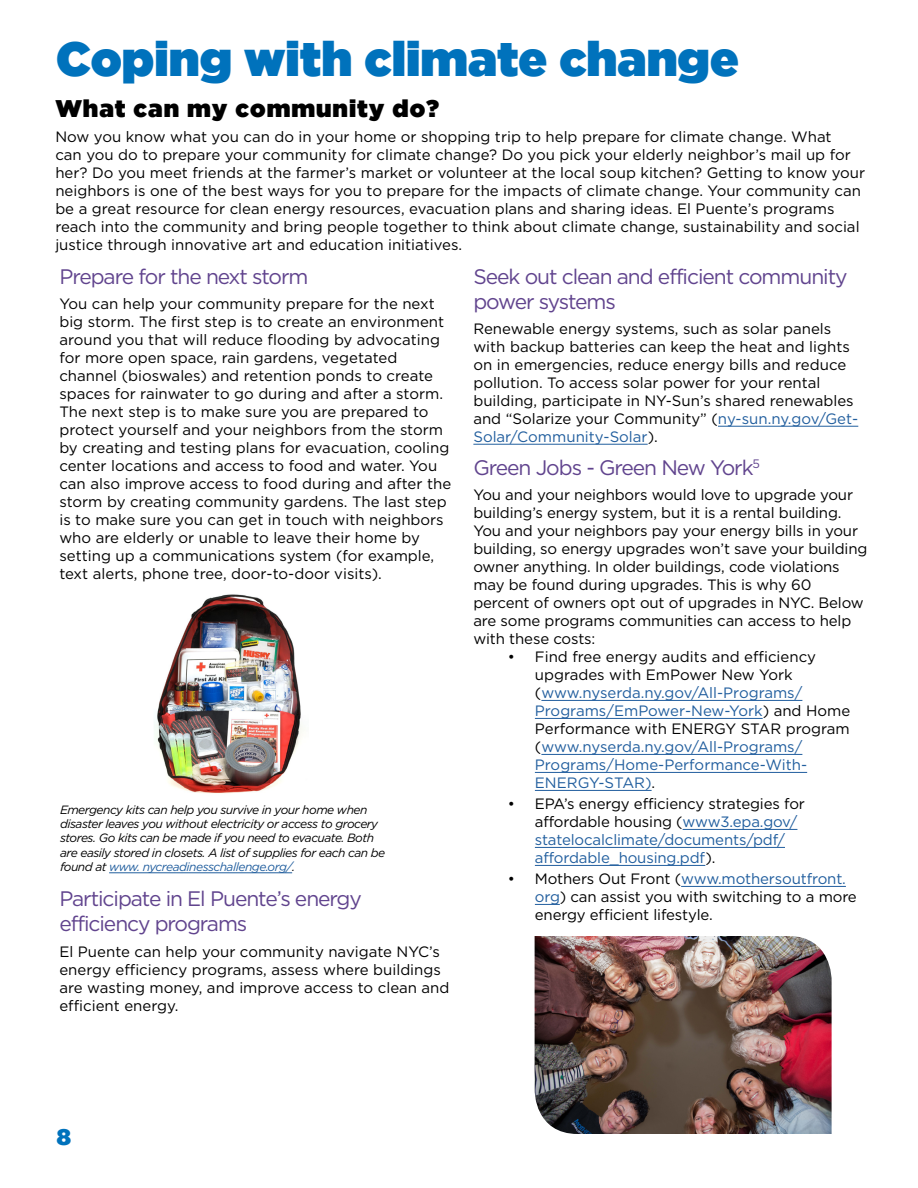
<style>
.page{position:relative;width:918px;height:1188px;background:#fff}
.page>*{position:absolute;margin:0;border:0;box-sizing:border-box;transform-origin:0 0}
.t1{font:48px "Gotham Ultra";color:#0072bc}
.t2{font:24px "Gotham Ultra";letter-spacing:.04em;color:#000}
.t3{font:22.5px "Gotham Ultra";color:#0072bc}
.t4{font:21px/25.2px "Gotham";letter-spacing:-.05em;color:#61448e}
.t5{font:15px/18px "Gotham";color:#000}
.t6{font:15px/18px "Gotham";letter-spacing:-.01em;color:#215e9e}
.t7{font:italic 12px/14.4px "Gotham";letter-spacing:-.04em;color:#000}
.s1{color:#215e9e}
.s2{color:#000}
</style>
<div class="page">
<hr style="left:718px;top:426px;width:140px;height:1px;background:#215e9e">
<hr style="left:473px;top:444px;width:175px;height:1px;background:#215e9e">
<hr style="left:541px;top:700px;width:261px;height:1px;background:#215e9e">
<hr style="left:535px;top:718px;width:228px;height:1px;background:#215e9e">
<hr style="left:541px;top:754px;width:261px;height:1px;background:#215e9e">
<hr style="left:535px;top:772px;width:272px;height:1px;background:#215e9e">
<hr style="left:535px;top:790px;width:117px;height:1px;background:#215e9e">
<hr style="left:683px;top:829px;width:114px;height:1px;background:#215e9e">
<hr style="left:535px;top:847px;width:250px;height:1px;background:#215e9e">
<hr style="left:535px;top:865px;width:170px;height:1px;background:#215e9e">
<hr style="left:681px;top:886px;width:165px;height:1px;background:#215e9e">
<svg style="left:535px;top:904px;width:25px;height:1px"></svg>
<hr style="left:109px;top:873px;width:183px;height:1px;background:#215e9e">
<img style="left:156px;top:594px;width:147px;height:200px">
<img style="left:535px;top:936px;width:297px;height:198px">
<h1 class="t1" style="left:56px;top:32px;width:684px">Coping with climate change</h1>
<h2 class="t2" style="left:55px;top:94px;width:385px">What can my community do?</h2>
<p class="t5" style="left:55px;top:127px;width:811px">Now you know what you can do in your home or shopping trip to help prepare for climate change. What<br>can you do to prepare your community for climate change? Do you pick your elderly neighbor’s mail up for her? Do you meet friends at the farmer’s market or volunteer at the local soup kitchen? Getting to know your neighbors is one of the best ways for you to prepare for the impacts of climate change. Your community can be a great resource for clean energy resources, evacuation plans and sharing ideas. El Puente’s programs reach into the community and bring people together to think about climate change, sustainability and social justice through innovative art and education initiatives.</p>
<h3 class="t4" style="left:59px;top:263px;width:251px">Prepare for the next storm</h3>
<p class="t5" style="left:59px;top:294px;width:393px">You can help your community prepare for the next big storm. The first step is to create an environment around you that will reduce flooding by advocating for more open space, rain gardens, vegetated channel (bioswales) and retention ponds to create spaces for rainwater to go during and after a storm.<br>The next step is to make sure you are prepared to protect yourself and your neighbors from the storm by creating and testing plans for evacuation, cooling center locations and access to food and water. You can also improve access to food during and after the storm by creating community gardens. The last step is to make sure you can get in touch with neighbors who are elderly or unable to leave their home by setting up a communications system (for example, text alerts, phone tree, door-to-door visits).</p>
<h3 class="t4" style="left:473px;top:263px;width:376px">Seek out clean and efficient community power systems</h3>
<p class="t5" style="left:473px;top:320px;width:386px">Renewable energy systems, such as solar panels with backup batteries can keep the heat and lights on in emergencies, reduce energy bills and reduce pollution. To access solar power for your rental building, participate in NY-Sun’s shared renewables and “Solarize your Community” (<span class="s1">ny-sun.ny.gov/Get-Solar/Community-Solar</span>).</p>
<h3 class="t4" style="left:473px;top:455px;width:288px">Green Jobs - Green New York<sup>5</sup></h3>
<p class="t5" style="left:473px;top:486px;width:396px">You and your neighbors would love to upgrade your building’s energy system, but it is a rental building.<br>You and your neighbors pay your energy bills in your building, so energy upgrades won’t save your building owner anything. In older buildings, code violations may be found during upgrades. This is why 60 percent of owners opt out of upgrades in NYC. Below are some programs communities can access to help with these costs:</p>
<p class="t6" style="left:535px;top:648px;width:317px;text-indent:-27px"><span class="s2">• Find free energy audits and efficiency upgrades with EmPower New York (</span>www.nyserda.ny.gov/All-Programs/ Programs/EmPower-New-York<span class="s2">) and Home Performance with ENERGY STAR program (</span>www.nyserda.ny.gov/All-Programs/ Programs/Home-Performance-With-ENERGY-STAR)<span class="s2">.</span></p>
<p class="t6" style="left:535px;top:795px;width:272px;text-indent:-27px"><span class="s2">• EPA’s energy efficiency strategies for affordable housing (</span>www3.epa.gov/ statelocalclimate/documents/pdf/ affordable_housing.pdf<span class="s2">).</span></p>
<p class="t5" style="left:535px;top:870px;width:323px;text-indent:-27px">• Mothers Out Front (<span class="s1">www.mothersoutfront. org</span>) can assist you with switching to a more energy efficient lifestyle.</p>
<p class="t7" style="left:60px;top:802px;width:327px">Emergency kits can help you survive in your home when disaster leaves you without electricity or access to grocery stores. Go kits can be made if you need to evacuate. Both are easily stored in closets. A list of supplies for each can be found at <span class="s1">www. nycreadinesschallenge.org/</span>.</p>
<h3 class="t4" style="left:59px;top:886px;width:304px">Participate in El Puente’s energy efficiency programs</h3>
<p class="t5" style="left:59px;top:942px;width:392px">El Puente can help your community navigate NYC’s energy efficiency programs, assess where buildings are wasting money, and improve access to clean and efficient energy.</p>
<h3 class="t3" style="left:57px;top:1124px;width:16px">8</h3>
</div>
